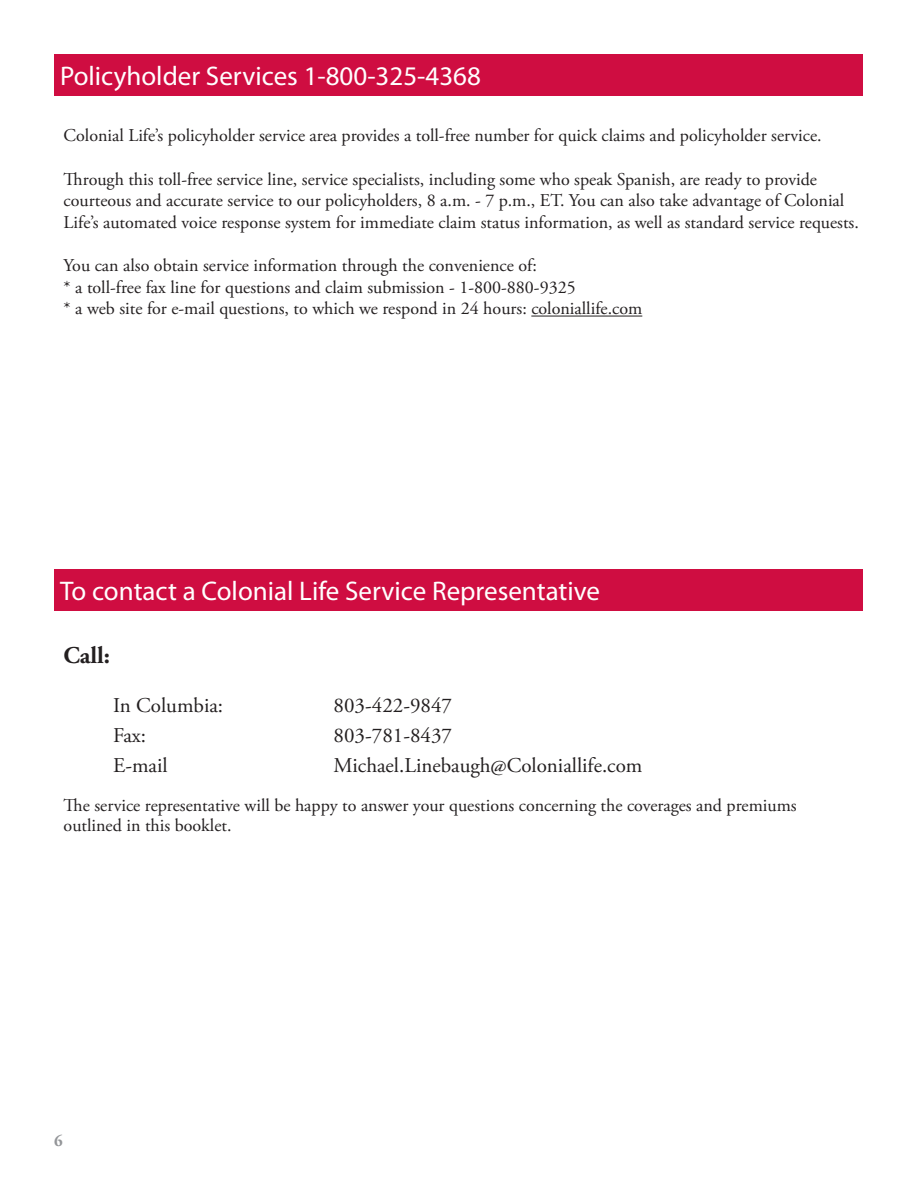
<style>
.page{position:relative;width:918px;height:1188px;background:#fff}
.page>*{position:absolute;margin:0;border:0;box-sizing:border-box;transform-origin:0 0}
.t1{font:27px "Myriad Pro";color:#fff}
.Body_text{font:700 24px "Adobe Garamond Pro";color:#231f20}
.Body_text-2{font:21px "Adobe Garamond Pro";color:#231f20}
.Body_text-3{font:18px/21.6px "Adobe Garamond Pro";color:#231f20}
.Body_text-4{font:700 16.5px "Adobe Garamond Pro";color:#939598}
</style>
<div class="page">
<hr style="left:531px;top:316px;width:111px;height:1px;background:#231f20">
<div style="left:54px;top:54px;width:808px;height:42px;background:#cf0d41"></div>
<div style="left:54px;top:569px;width:808px;height:42px;background:#cf0d41"></div>
<p class="t1" style="left:60px;top:59px;width:422px">Policyholder Services 1-800-325-4368</p>
<p class="Body_text-3" style="left:64px;top:126px;width:760px">Colonial Life’s policyholder service area provides a toll-free number for quick claims and policyholder service.</p>
<p class="Body_text-3" style="left:64px;top:169px;width:797px">Through this toll-free service line, service specialists, including some who speak Spanish, are ready to provide courteous and accurate service to our policyholders, 8 a.m. - 7 p.m., ET. You can also take advantage of Colonial<br>Life’s automated voice response system for immediate claim status information, as well as standard service requests.</p>
<p class="Body_text-3" style="left:64px;top:255px;width:475px">You can also obtain service information through the convenience of:</p>
<p class="Body_text-3" style="left:64px;top:277px;width:514px">* a toll-free fax line for questions and claim submission - 1-800-880-9325</p>
<p class="Body_text-3" style="left:64px;top:298px;width:580px">* a web site for e-mail questions, to which we respond in 24 hours: coloniallife.com</p>
<p class="t1" style="left:60px;top:575px;width:542px">To contact a Colonial Life Service Representative</p>
<p class="Body_text" style="left:64px;top:641px;width:48px">Call:</p>
<p class="Body_text-2" style="left:113px;top:693px;width:112px">In Columbia:</p>
<p class="Body_text-2" style="left:334px;top:693px;width:120px">803-422-9847</p>
<p class="Body_text-2" style="left:113px;top:723px;width:35px">Fax:</p>
<p class="Body_text-2" style="left:334px;top:723px;width:120px">803-781-8437</p>
<p class="Body_text-2" style="left:113px;top:753px;width:56px">E-mail</p>
<p class="Body_text-2" style="left:334px;top:753px;width:310px">Michael.Linebaugh@Coloniallife.com</p>
<p class="Body_text-3" style="left:64px;top:797px;width:735px;line-height:19.5px">The service representative will be happy to answer your questions concerning the coverages and premiums outlined in this booklet.</p>
<p class="Body_text-4" style="left:54px;top:1131px;width:10px">6</p>
</div>
